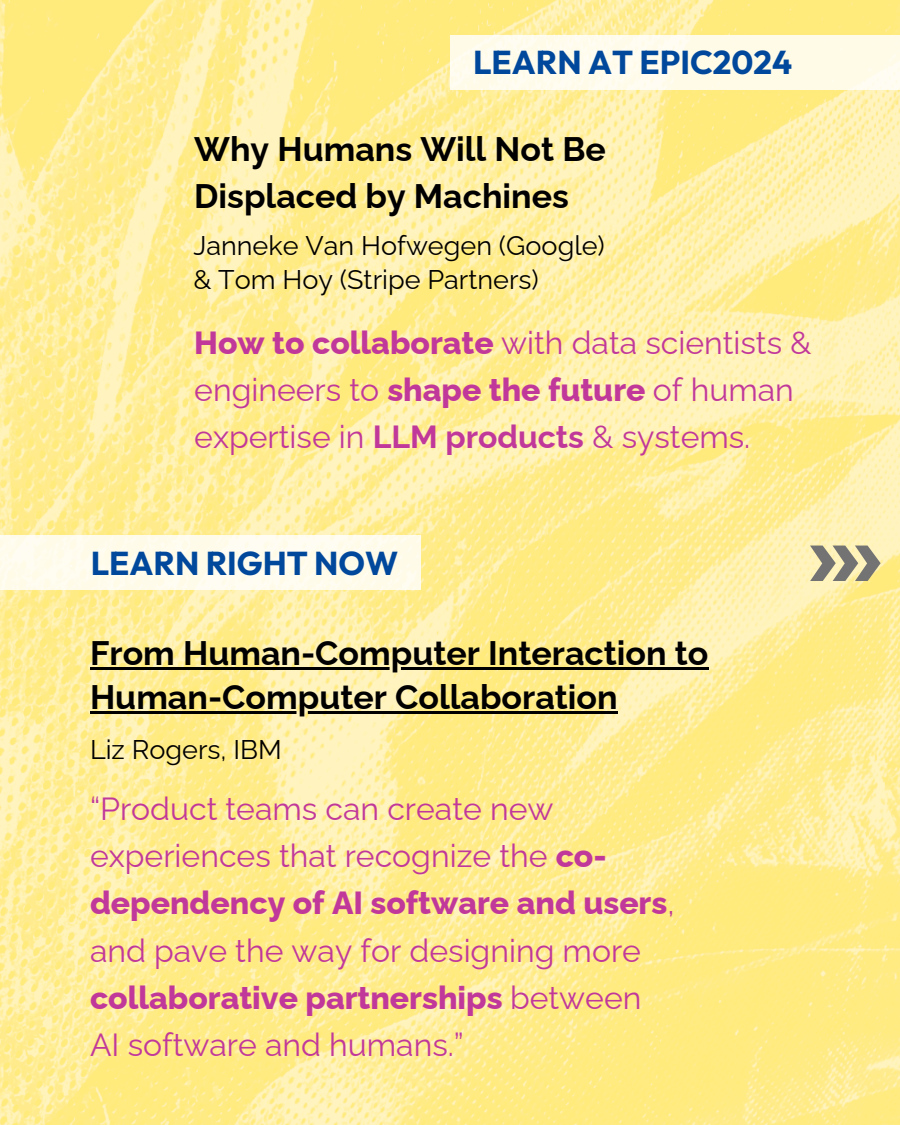
<style>
.page{position:relative;width:900px;height:1125px;background:#fff}
.page>*{position:absolute;margin:0;border:0;box-sizing:border-box;transform-origin:0 0}
.t1{font:700 34px/47.2px "Raleway";color:#000}
.t2{font:700 33px "Outfit";color:#00489c}
.t3{font:32px/47.2px "Raleway";color:#c1389b}
.t4{font:27px "Raleway";color:#000}
.s1{font-weight:800}
.s2{font-weight:700}
</style>
<div class="page">
<img style="left:0;top:0;width:900px;height:1125px">
<div style="left:450px;top:35px;width:450px;height:55px;background:#fffbe8"></div>
<hr style="left:90px;top:667px;width:618px;height:3px;background:#000">
<hr style="left:90px;top:711px;width:528px;height:3px;background:#000">
<svg style="left:810px;top:546px;width:70px;height:35px;background:#b0aa8f"></svg>
<div style="left:0;top:535px;width:421px;height:55px;background:#fffcec"></div>
<p class="t2" style="left:473px;top:41px;width:321px">LEARN AT EPIC2024</p>
<p class="t1" style="left:194px;top:125px;width:413px">Why Humans Will Not Be<br>Displaced by Machines</p>
<h2 class="t4" style="left:193px;top:229px;width:413px">Janneke Van Hofwegen (Google)</h2>
<p class="t4" style="left:193px;top:264px;width:347px">&amp; Tom Hoy (Stripe Partners)</p>
<h1 class="t3" style="left:194px;top:319px;width:619px"><span class="s1">How to collaborate</span> with data scientists &amp; engineers to <span class="s1">shape the future</span> of human expertise in <span class="s2">LLM products</span> &amp; systems.</h1>
<p class="t2" style="left:91px;top:542px;width:309px">LEARN RIGHT NOW</p>
<h3 class="t1" style="left:90px;top:629px;width:620px">From Human-Computer Interaction to</h3>
<h1 class="t1" style="left:90px;top:673px;width:529px">Human-Computer Collaboration</h1>
<h2 class="t4" style="left:90px;top:734px;width:193px">Liz Rogers, IBM</h2>
<p class="t3" style="left:90px;top:785px;width:586px">“Product teams can create new experiences that recognize the <span class="s1">co&shy;dependency of AI software and users</span>, and pave the way for designing more <span class="s1">collaborative partnerships</span> between AI software and humans.”</p>
</div>
